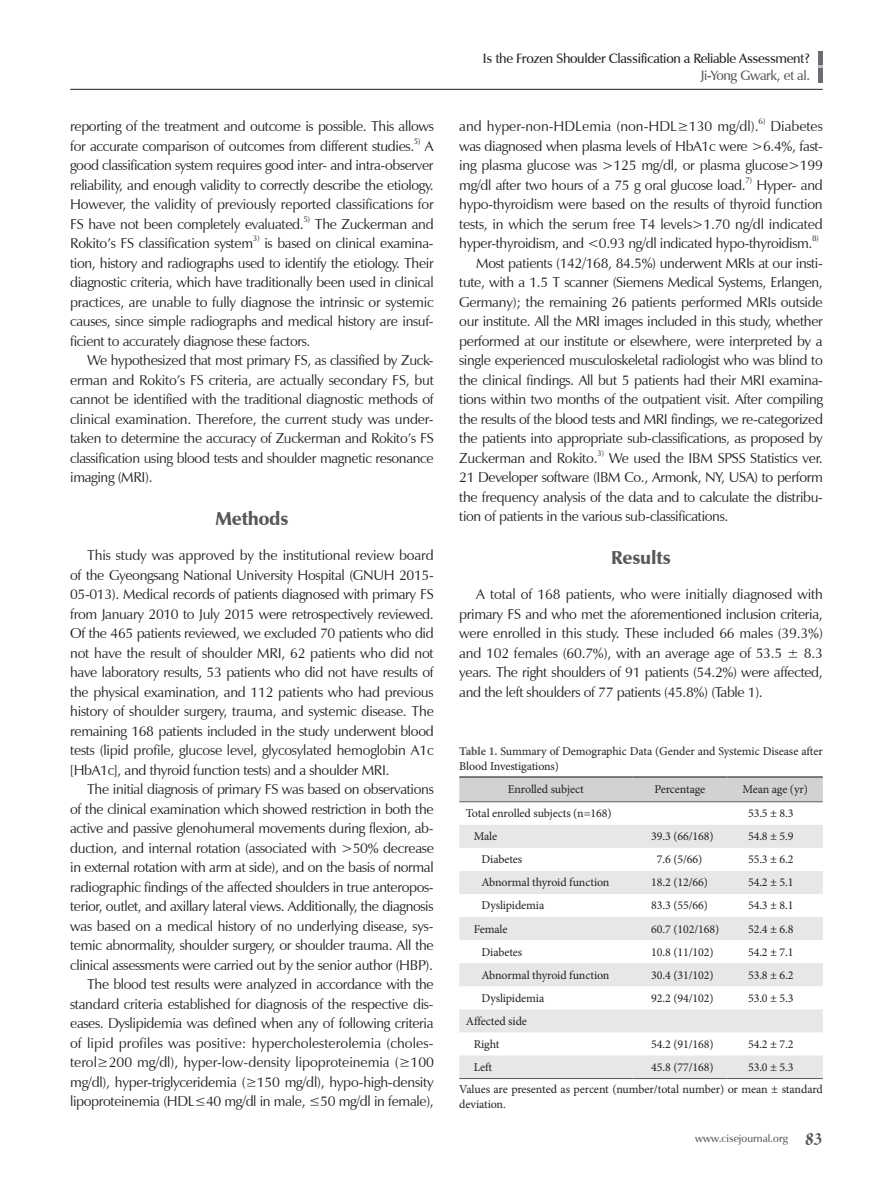
<style>
.page{position:relative;width:893px;height:1191px;background:#fff}
.page>*{position:absolute;margin:0;border:0;box-sizing:border-box;transform-origin:0 0}
.서론{font:900 18.75px "Zapf Humanist 601 BT";letter-spacing:-.01em;color:#57585a}
.본문{font:14.25px/19.5px "Zapf Humanist 601 BT";letter-spacing:-.025em;color:#231f20;text-align:justify}
.본문-2{font:14.25px "Zapf Humanist 601 BT";color:#231f20}
.t1{font:600 13.5px "Zapf Humanist 601 BT";letter-spacing:-.025em;color:#231f20}
.t2{font:600 13.5px "Zapf Humanist 601 BT";letter-spacing:-.025em;color:#57585a}
.표_그림서체{font:12px/15px "Minion Pro";letter-spacing:-.01em;color:#231f20}
.t3{font:600 10.5px "Zapf Humanist 601 BT";color:#57585a}
.본문-3{font:8.25px "Zapf Humanist 601 BT";color:#231f20}
.s1{font-weight:700;color:#57585a}
.s2{font-family:"Zapf Chancery IT Cby BT";font-weight:700;font-size:19.5px}
</style>
<div class="page">
<hr style="left:819px;top:51px;width:4px;height:32px;background:#6c6d70">
<hr style="left:70px;top:89px;width:753px;height:1px;background:#231f20">
<div style="left:459px;top:777px;width:364px;height:24px;background:#d1d2d4"></div>
<svg style="left:459px;top:825px;width:364px;height:253px;fill:#e6e7e9"></svg>
<hr style="left:459px;top:776px;width:173px;height:1px;background:#57585a">
<hr style="left:632px;top:776px;width:96px;height:1px;background:#57585a">
<hr style="left:728px;top:776px;width:95px;height:1px;background:#57585a">
<hr style="left:459px;top:801px;width:173px;height:1px;background:#57585a">
<hr style="left:632px;top:801px;width:96px;height:1px;background:#57585a">
<hr style="left:728px;top:801px;width:95px;height:1px;background:#57585a">
<hr style="left:459px;top:1078px;width:173px;height:1px;background:#57585a">
<hr style="left:632px;top:1078px;width:96px;height:1px;background:#57585a">
<hr style="left:728px;top:1078px;width:95px;height:1px;background:#57585a">
<p class="본문" style="left:70px;top:116px;width:365px">reporting of the treatment and outcome is possible. This allows for accurate comparison of outcomes from different studies.</p>
<p class="본문-3" style="left:414px;top:136px;width:8px">5)</p>
<p class="본문" style="left:70px;top:136px;width:365px;text-indent:355px">A good classification system requires good inter- and intra-observer reliability, and enough validity to correctly describe the etiology.<br>However, the validity of previously reported classifications for FS have not been completely evaluated.</p>
<p class="본문-3" style="left:304px;top:214px;width:8px">5)</p>
<p class="본문" style="left:315px;top:214px;width:120px">The Zuckerman and</p>
<p class="본문" style="left:70px;top:233px;width:184px">Rokito’s FS classification system</p>
<p class="본문-3" style="left:253px;top:233px;width:8px">3)</p>
<p class="본문" style="left:70px;top:233px;width:365px;text-indent:194px">is based on clinical examina&shy;tion, history and radiographs used to identify the etiology. Their diagnostic criteria, which have traditionally been used in clinical practices, are unable to fully diagnose the intrinsic or systemic causes, since simple radiographs and medical history are insuf&shy;ficient to accurately diagnose these factors.</p>
<p class="본문" style="left:70px;top:350px;width:365px;text-indent:17px">We hypothesized that most primary FS, as classified by Zuck&shy;erman and Rokito’s FS criteria, are actually secondary FS, but cannot be identified with the traditional diagnostic methods of clinical examination. Therefore, the current study was under&shy;taken to determine the accuracy of Zuckerman and Rokito’s FS classification using blood tests and shoulder magnetic resonance imaging (MRI).</p>
<p class="서론" style="left:215px;top:507px;width:75px">Methods</p>
<p class="본문" style="left:70px;top:545px;width:365px;text-indent:17px">This study was approved by the institutional review board of the Gyeongsang National University Hospital (GNUH 2015- 05-013). Medical records of patients diagnosed with primary FS from January 2010 to July 2015 were retrospectively reviewed.<br>Of the 465 patients reviewed, we excluded 70 patients who did not have the result of shoulder MRI, 62 patients who did not have laboratory results, 53 patients who did not have results of the physical examination, and 112 patients who had previous history of shoulder surgery, trauma, and systemic disease. The remaining 168 patients included in the study underwent blood tests (lipid profile, glucose level, glycosylated hemoglobin A1c [HbA1c], and thyroid function tests) and a shoulder MRI.</p>
<p class="본문" style="left:70px;top:779px;width:365px;text-indent:17px">The initial diagnosis of primary FS was based on observations of the clinical examination which showed restriction in both the active and passive glenohumeral movements during flexion, ab&shy;duction, and internal rotation (associated with &gt;50% decrease in external rotation with arm at side), and on the basis of normal radiographic findings of the affected shoulders in true anteropos&shy;terior, outlet, and axillary lateral views. Additionally, the diagnosis was based on a medical history of no underlying disease, sys&shy;temic abnormality, shoulder surgery, or shoulder trauma. All the clinical assessments were carried out by the senior author (HBP).</p>
<p class="본문" style="left:70px;top:974px;width:365px;text-indent:17px">The blood test results were analyzed in accordance with the standard criteria established for diagnosis of the respective dis&shy;eases. Dyslipidemia was defined when any of following criteria of lipid profiles was positive: hypercholesterolemia (choles&shy;terol≥200 mg/dl), hyper-low-density lipoproteinemia (≥100 mg/dl), hyper-triglyceridemia (≥150 mg/dl), hypo-high-density lipoproteinemia (HDL≤40 mg/dl in male, ≤50 mg/dl in female),</p>
<p class="t1" style="left:483px;top:50px;width:329px">Is the Frozen Shoulder Classification a Reliable Assessment?</p>
<p class="t2" style="left:701px;top:67px;width:111px">Ji-Yong Gwark, et al.</p>
<p class="본문-2" style="left:459px;top:117px;width:301px">and hyper-non-HDLemia (non-HDL≥130 mg/dl).</p>
<p class="본문-3" style="left:758px;top:116px;width:8px">6)</p>
<p class="본문" style="left:459px;top:116px;width:365px;text-indent:311px">Diabetes was diagnosed when plasma levels of HbA1c were &gt;6.4%, fast&shy;ing plasma glucose was &gt;125 mg/dl, or plasma glucose&gt;199 mg/dl after two hours of a 75 g oral glucose load.</p>
<p class="본문-3" style="left:745px;top:175px;width:8px">7)</p>
<p class="본문" style="left:459px;top:175px;width:365px;text-indent:297px">Hyper- and hypo-thyroidism were based on the results of thyroid function tests, in which the serum free T4 levels&gt;1.70 ng/dl indicated hyper-thyroidism, and &lt;0.93 ng/dl indicated hypo-thyroidism.</p>
<p class="본문-3" style="left:812px;top:233px;width:8px">8)</p>
<p class="본문" style="left:459px;top:253px;width:365px;text-indent:17px">Most patients (142/168, 84.5%) underwent MRIs at our insti&shy;tute, with a 1.5 T scanner (Siemens Medical Systems, Erlangen, Germany); the remaining 26 patients performed MRIs outside our institute. All the MRI images included in this study, whether performed at our institute or elsewhere, were interpreted by a single experienced musculoskeletal radiologist who was blind to the clinical findings. All but 5 patients had their MRI examina&shy;tions within two months of the outpatient visit. After compiling the results of the blood tests and MRI findings, we re-categorized the patients into appropriate sub-classifications, as proposed by Zuckerman and Rokito.</p>
<p class="본문-3" style="left:597px;top:448px;width:8px">3)</p>
<p class="본문" style="left:459px;top:448px;width:365px;text-indent:149px">We used the IBM SPSS Statistics ver.<br>21 Developer software (IBM Co., Armonk, NY, USA) to perform the frequency analysis of the data and to calculate the distribu&shy;tion of patients in the various sub-classifications.</p>
<p class="서론" style="left:611px;top:546px;width:61px">Results</p>
<p class="본문" style="left:459px;top:584px;width:365px;text-indent:17px">A total of 168 patients, who were initially diagnosed with primary FS and who met the aforementioned inclusion criteria, were enrolled in this study. These included 66 males (39.3%) and 102 females (60.7%), with an average age of 53.5 ± 8.3 years. The right shoulders of 91 patients (54.2%) were affected, and the left shoulders of 77 patients (45.8%) (Table 1).</p>
<p class="표_그림서체" style="left:459px;top:743px;width:365px"><span class="s1">Table 1.</span> Summary of Demographic Data (Gender and Systemic Disease after<br>Blood Investigations)</p>
<p class="표_그림서체" style="left:508px;top:782px;width:78px">Enrolled subject</p>
<p class="표_그림서체" style="left:655px;top:782px;width:52px">Percentage</p>
<p class="표_그림서체" style="left:742px;top:782px;width:67px">Mean age (yr)</p>
<p class="표_그림서체" style="left:466px;top:806px;width:147px">Total enrolled subjects (n=168)</p>
<p class="표_그림서체" style="left:748px;top:806px;width:47px">53.5 ± 8.3</p>
<p class="표_그림서체" style="left:474px;top:829px;width:25px">Male</p>
<p class="표_그림서체" style="left:651px;top:829px;width:64px">39.3 (66/168)</p>
<p class="표_그림서체" style="left:748px;top:829px;width:47px">54.8 ± 5.9</p>
<p class="표_그림서체" style="left:481px;top:852px;width:42px">Diabetes</p>
<p class="표_그림서체" style="left:657px;top:852px;width:47px">7.6 (5/66)</p>
<p class="표_그림서체" style="left:748px;top:852px;width:47px">55.3 ± 6.2</p>
<p class="표_그림서체" style="left:481px;top:875px;width:130px">Abnormal thyroid function</p>
<p class="표_그림서체" style="left:651px;top:875px;width:58px">18.2 (12/66)</p>
<p class="표_그림서체" style="left:748px;top:875px;width:47px">54.2 ± 5.1</p>
<p class="표_그림서체" style="left:481px;top:898px;width:64px">Dyslipidemia</p>
<p class="표_그림서체" style="left:651px;top:898px;width:58px">83.3 (55/66)</p>
<p class="표_그림서체" style="left:748px;top:898px;width:47px">54.3 ± 8.1</p>
<p class="표_그림서체" style="left:474px;top:921px;width:35px">Female</p>
<p class="표_그림서체" style="left:651px;top:921px;width:70px">60.7 (102/168)</p>
<p class="표_그림서체" style="left:748px;top:921px;width:47px">52.4 ± 6.8</p>
<p class="표_그림서체" style="left:481px;top:944px;width:42px">Diabetes</p>
<p class="표_그림서체" style="left:651px;top:944px;width:64px">10.8 (11/102)</p>
<p class="표_그림서체" style="left:748px;top:944px;width:47px">54.2 ± 7.1</p>
<p class="표_그림서체" style="left:481px;top:967px;width:130px">Abnormal thyroid function</p>
<p class="표_그림서체" style="left:651px;top:967px;width:64px">30.4 (31/102)</p>
<p class="표_그림서체" style="left:748px;top:967px;width:47px">53.8 ± 6.2</p>
<p class="표_그림서체" style="left:481px;top:990px;width:64px">Dyslipidemia</p>
<p class="표_그림서체" style="left:651px;top:990px;width:64px">92.2 (94/102)</p>
<p class="표_그림서체" style="left:748px;top:990px;width:47px">53.0 ± 5.3</p>
<p class="표_그림서체" style="left:466px;top:1013px;width:63px">Affected side</p>
<p class="표_그림서체" style="left:474px;top:1036px;width:27px">Right</p>
<p class="표_그림서체" style="left:651px;top:1036px;width:64px">54.2 (91/168)</p>
<p class="표_그림서체" style="left:748px;top:1036px;width:47px">54.2 ± 7.2</p>
<p class="표_그림서체" style="left:474px;top:1059px;width:20px">Left</p>
<p class="표_그림서체" style="left:651px;top:1059px;width:64px">45.8 (77/168)</p>
<p class="표_그림서체" style="left:748px;top:1059px;width:47px">53.0 ± 5.3</p>
<p class="표_그림서체" style="left:459px;top:1081px;width:365px">Values are presented as percent (number/total number) or mean ± standard deviation.</p>
<p class="t3" style="left:695px;top:1132px;width:129px">www.cisejournal.org <span class="s2">83</span></p>
</div>
